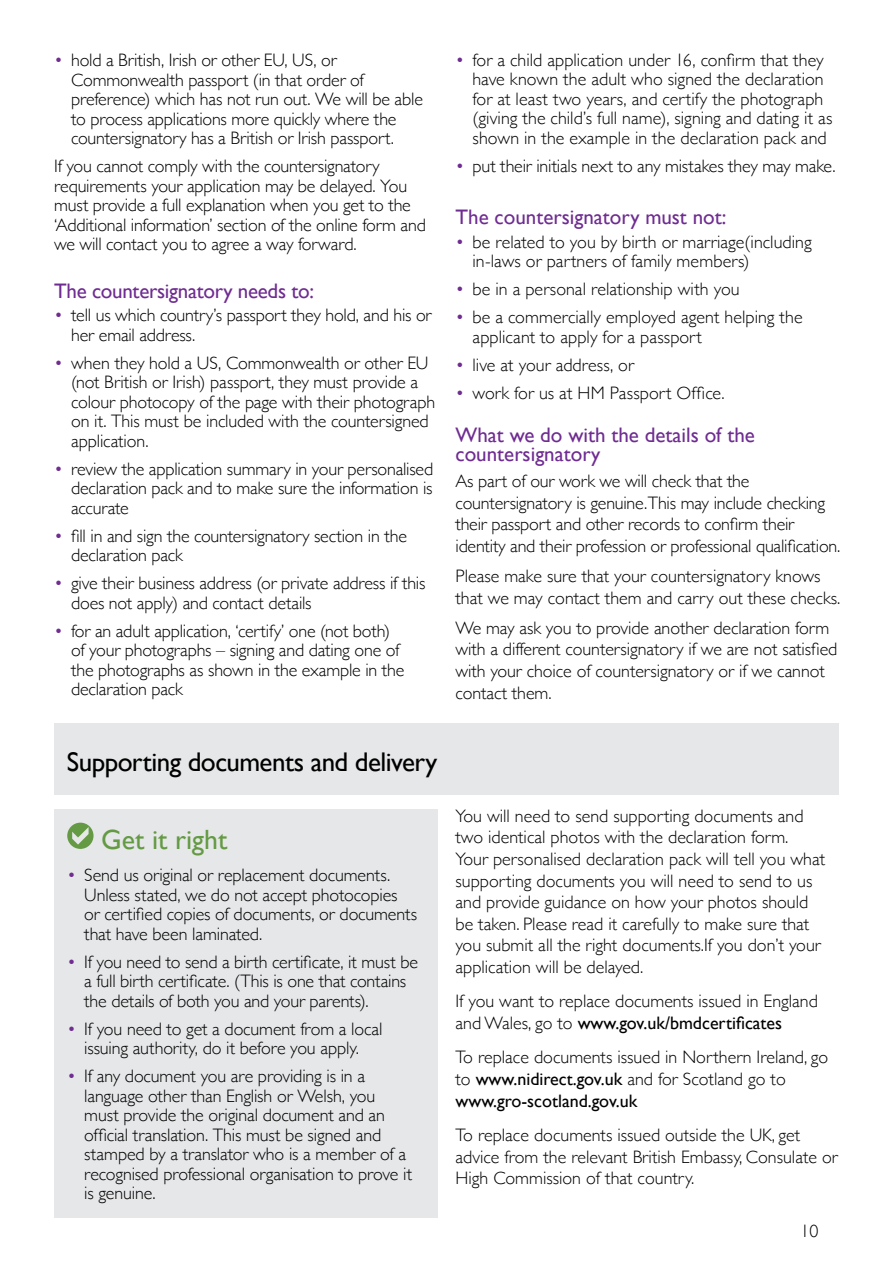
<style>
.page{position:relative;width:893px;height:1263px;background:#fff}
.page>*{position:absolute;margin:0;border:0;box-sizing:border-box;transform-origin:0 0}
.t1{font:27.75px "Gill Sans";color:#649a44}
.t2{font:27px "Gill Sans";letter-spacing:-.02em;color:#000}
.t3{font:21px/19.5px "Gill Sans";color:#6f2c91}
.t4{font:300 18px/19.5px "Gill Sans";letter-spacing:-.005em;color:#000}
.s1{color:#6f2c91}
.s2{font-weight:400}
</style>
<div class="page">
<div style="left:54px;top:724px;width:785px;height:71px;background:#e6e7e8"></div>
<div style="left:54px;top:809px;width:384px;height:409px;background:#e6e7e8"></div>
<svg style="left:67px;top:823px;width:27px;height:26px"></svg>
<p class="t4" style="left:71px;top:50px;width:353px;text-indent:-17px"><span class="s1">•</span> hold a British, Irish or other EU, US, or Commonwealth passport (in that order of preference) which has not run out. We will be able to process applications more quickly where the countersignatory has a British or Irish passport.</p>
<p class="t4" style="left:54px;top:156px;width:373px">If you cannot comply with the countersignatory requirements your application may be delayed. You must provide a full explanation when you get to the ‘Additional information’ section of the online form and we will contact you to agree a way forward.</p>
<p class="t3" style="left:54px;top:280px;width:261px">The countersignatory needs to:</p>
<p class="t4" style="left:71px;top:305px;width:362px;text-indent:-17px"><span class="s1">•</span> tell us which country’s passport they hold, and his or her email address.</p>
<p class="t4" style="left:71px;top:352px;width:366px;text-indent:-17px"><span class="s1">•</span> when they hold a US, Commonwealth or other EU (not British or Irish) passport, they must provide a colour photocopy of the page with their photograph on it. This must be included with the countersigned application.</p>
<p class="t4" style="left:71px;top:458px;width:364px;text-align:justify;text-indent:-17px"><span class="s1">•</span> review the application summary in your personalised declaration pack and to make sure the information is accurate</p>
<p class="t4" style="left:71px;top:525px;width:337px;text-indent:-17px"><span class="s1">•</span> fill in and sign the countersignatory section in the declaration pack</p>
<p class="t4" style="left:71px;top:573px;width:356px;text-indent:-17px"><span class="s1">•</span> give their business address (or private address if this does not apply) and contact details</p>
<p class="t4" style="left:71px;top:620px;width:335px;text-indent:-17px"><span class="s1">•</span> for an adult application, ‘certify’ one (not both) of your photographs – signing and dating one of the photographs as shown in the example in the declaration pack</p>
<p class="t4" style="left:472px;top:49px;width:362px;text-indent:-17px"><span class="s1">•</span> for a child application under 16, confirm that they have known the adult who signed the declaration for at least two years, and certify the photograph (giving the child’s full name), signing and dating it as shown in the example in the declaration pack and</p>
<p class="t4" style="left:455px;top:155px;width:382px"><span class="s1">•</span> put their initials next to any mistakes they may make.</p>
<p class="t3" style="left:455px;top:207px;width:272px">The countersignatory must not:</p>
<p class="t4" style="left:472px;top:231px;width:341px;text-indent:-17px"><span class="s1">•</span> be related to you by birth or marriage(including in-laws or partners of family members)</p>
<p class="t4" style="left:455px;top:279px;width:286px"><span class="s1">•</span> be in a personal relationship with you</p>
<p class="t4" style="left:472px;top:307px;width:332px;text-indent:-17px"><span class="s1">•</span> be a commercially employed agent helping the applicant to apply for a passport</p>
<p class="t4" style="left:455px;top:354px;width:180px"><span class="s1">•</span> live at your address, or</p>
<p class="t4" style="left:455px;top:382px;width:271px"><span class="s1">•</span> work for us at HM Passport Office.</p>
<p class="t3" style="left:455px;top:425px;width:301px">What we do with the details of the countersignatory</p>
<p class="t4" style="left:455px;top:470px;width:386px;line-height:21.6px">As part of our work we will check that the countersignatory is genuine.This may include checking their passport and other records to confirm their identity and their profession or professional qualification.</p>
<p class="t4" style="left:455px;top:565px;width:386px;line-height:21.6px">Please make sure that your countersignatory knows that we may contact them and carry out these checks.</p>
<p class="t4" style="left:455px;top:616px;width:383px;line-height:21.6px">We may ask you to provide another declaration form with a different countersignatory if we are not satisfied with your choice of countersignatory or if we cannot contact them.</p>
<h2 class="t2" style="left:67px;top:746px;width:372px">Supporting documents and delivery</h2>
<h1 class="t1" style="left:101px;top:823px;width:128px">Get it right</h1>
<p class="t4" style="left:84px;top:865px;width:334px;text-indent:-17px"><span class="s1">•</span> Send us original or replacement documents.<br>Unless stated, we do not accept photocopies or certified copies of documents, or documents that have been laminated.</p>
<p class="t4" style="left:84px;top:951px;width:335px;text-indent:-17px"><span class="s1">•</span> If you need to send a birth certificate, it must be a full birth certificate. (This is one that contains the details of both you and your parents).</p>
<p class="t4" style="left:67px;top:1018px;width:317px;text-align:center"><span class="s1">•</span> If you need to get a document from a local issuing authority, do it before you apply.</p>
<p class="t4" style="left:84px;top:1066px;width:329px;text-indent:-17px"><span class="s1">•</span> If any document you are providing is in a language other than English or Welsh, you must provide the original document and an official translation. This must be signed and stamped by a translator who is a member of a recognised professional organisation to prove it is genuine.</p>
<p class="t4" style="left:455px;top:804px;width:371px;line-height:21.6px">You will need to send supporting documents and two identical photos with the declaration form.<br>Your personalised declaration pack will tell you what supporting documents you will need to send to us and provide guidance on how your photos should be taken. Please read it carefully to make sure that you submit all the right documents.If you don’t your application will be delayed.</p>
<p class="t4" style="left:455px;top:990px;width:364px;line-height:21.6px">If you want to replace documents issued in England and Wales, go to <span class="s2">www.gov.uk/bmdcertificates</span></p>
<p class="t4" style="left:455px;top:1046px;width:374px;line-height:21.6px">To replace documents issued in Northern Ireland, go to <span class="s2">www.nidirect.gov.uk</span> and for Scotland go to <span class="s2">www.gro-scotland.gov.uk</span></p>
<p class="t4" style="left:455px;top:1123px;width:384px;line-height:21.6px">To replace documents issued outside the UK, get advice from the relevant British Embassy, Consulate or<br>High Commission of that country.</p>
<p class="t4" style="left:800px;top:1221px;width:19px">10</p>
</div>
